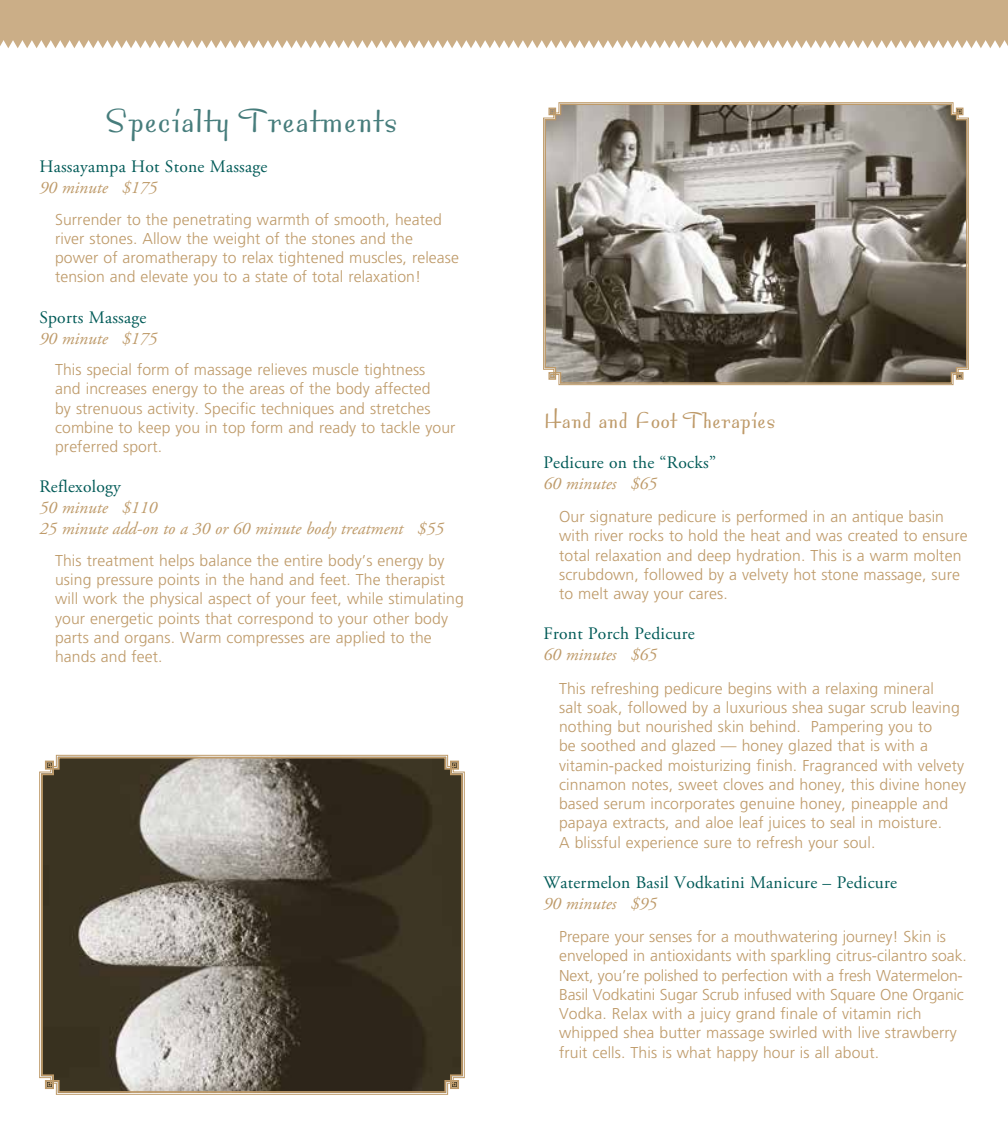
<style>
.page{position:relative;width:1008px;height:1134px;background:#fff}
.page>*{position:absolute;margin:0;border:0;box-sizing:border-box;transform-origin:0 0}
.t1{font:38.5px "Bossa Nova MVB";letter-spacing:.02em;color:#477d7c}
.t2{font:26.25px "Bossa Nova MVB";letter-spacing:.015em;color:#be9a69}
.t3{font:17.5px "Adobe Garamond Pro";letter-spacing:.015em;color:#005a57}
.t4{font:italic 17.5px/21px "Adobe Garamond Pro";color:#be9a69}
.t5{font:300 15.75px/19.2px "Frutiger LT Pro";letter-spacing:.005em;color:#be9a69}
</style>
<div class="page">
<svg style="left:40px;top:756px;width:424px;height:338px;background:#665f52"></svg>
<svg style="left:544px;top:103px;width:424px;height:281px;background:#857e74"></svg>
<div style="left:0;top:0;width:1008px;height:40px;background:#cbae87"></div>
<svg style="left:0;top:40px;width:1008px;height:8px"></svg>
<h1 class="t1" style="left:106px;top:101px;width:293px">Specialty Treatments</h1>
<p class="t3" style="left:39px;top:156px;width:230px">Hassayampa Hot Stone Massage</p>
<p class="t4" style="left:39px;top:178px;width:119px">90 minute $175</p>
<p class="t5" style="left:55px;top:210px;width:405px">Surrender to the penetrating warmth of smooth, heated river stones. Allow the weight of the stones and the power of aromatherapy to relax tightened muscles, release tension and elevate you to a state of total relaxation!</p>
<p class="t3" style="left:39px;top:307px;width:109px">Sports Massage</p>
<p class="t4" style="left:39px;top:328px;width:119px">90 minute $175</p>
<p class="t5" style="left:55px;top:360px;width:402px">This special form of massage relieves muscle tightness<br>and increases energy to the areas of the body affected<br>by strenuous activity. Specific techniques and stretches combine to keep you in top form and ready to tackle your preferred sport.</p>
<p class="t3" style="left:39px;top:476px;width:83px">Reflexology</p>
<p class="t4" style="left:39px;top:498px;width:406px">50 minute $110<br>25 minute add-on to a 30 or 60 minute body treatment $55</p>
<p class="t5" style="left:55px;top:551px;width:410px">This treatment helps balance the entire body’s energy by using pressure points in the hand and feet. The therapist will work the physical aspect of your feet, while stimulating your energetic points that correspond to your other body parts and organs. Warm compresses are applied to the hands and feet.</p>
<h2 class="t2" style="left:543px;top:406px;width:234px">Hand and Foot Therapies</h2>
<p class="t3" style="left:543px;top:452px;width:174px">Pedicure on the “Rocks”</p>
<p class="t4" style="left:543px;top:473px;width:115px">60 minutes $65</p>
<p class="t5" style="left:559px;top:507px;width:410px">Our signature pedicure is performed in an antique basin with river rocks to hold the heat and was created to ensure total relaxation and deep hydration. This is a warm molten scrubdown, followed by a velvety hot stone massage, sure to melt away your cares.</p>
<p class="t3" style="left:543px;top:623px;width:153px">Front Porch Pedicure</p>
<p class="t4" style="left:543px;top:645px;width:115px">60 minutes $65</p>
<p class="t5" style="left:559px;top:679px;width:409px">This refreshing pedicure begins with a relaxing mineral<br>salt soak, followed by a luxurious shea sugar scrub leaving nothing but nourished skin behind. Pampering you to<br>be soothed and glazed — honey glazed that is with a vitamin-packed moisturizing finish. Fragranced with velvety cinnamon notes, sweet cloves and honey, this divine honey based serum incorporates genuine honey, pineapple and papaya extracts, and aloe leaf juices to seal in moisture.<br>A blissful experience sure to refresh your soul.</p>
<p class="t3" style="left:543px;top:872px;width:355px">Watermelon Basil Vodkatini Manicure – Pedicure</p>
<p class="t4" style="left:543px;top:893px;width:115px">90 minutes $95</p>
<p class="t5" style="left:559px;top:927px;width:409px">Prepare your senses for a mouthwatering journey! Skin is enveloped in antioxidants with sparkling citrus-cilantro soak.<br>Next, you’re polished to perfection with a fresh Watermelon-Basil Vodkatini Sugar Scrub infused with Square One Organic Vodka. Relax with a juicy grand finale of vitamin rich whipped shea butter massage swirled with live strawberry fruit cells. This is what happy hour is all about.</p>
</div>
